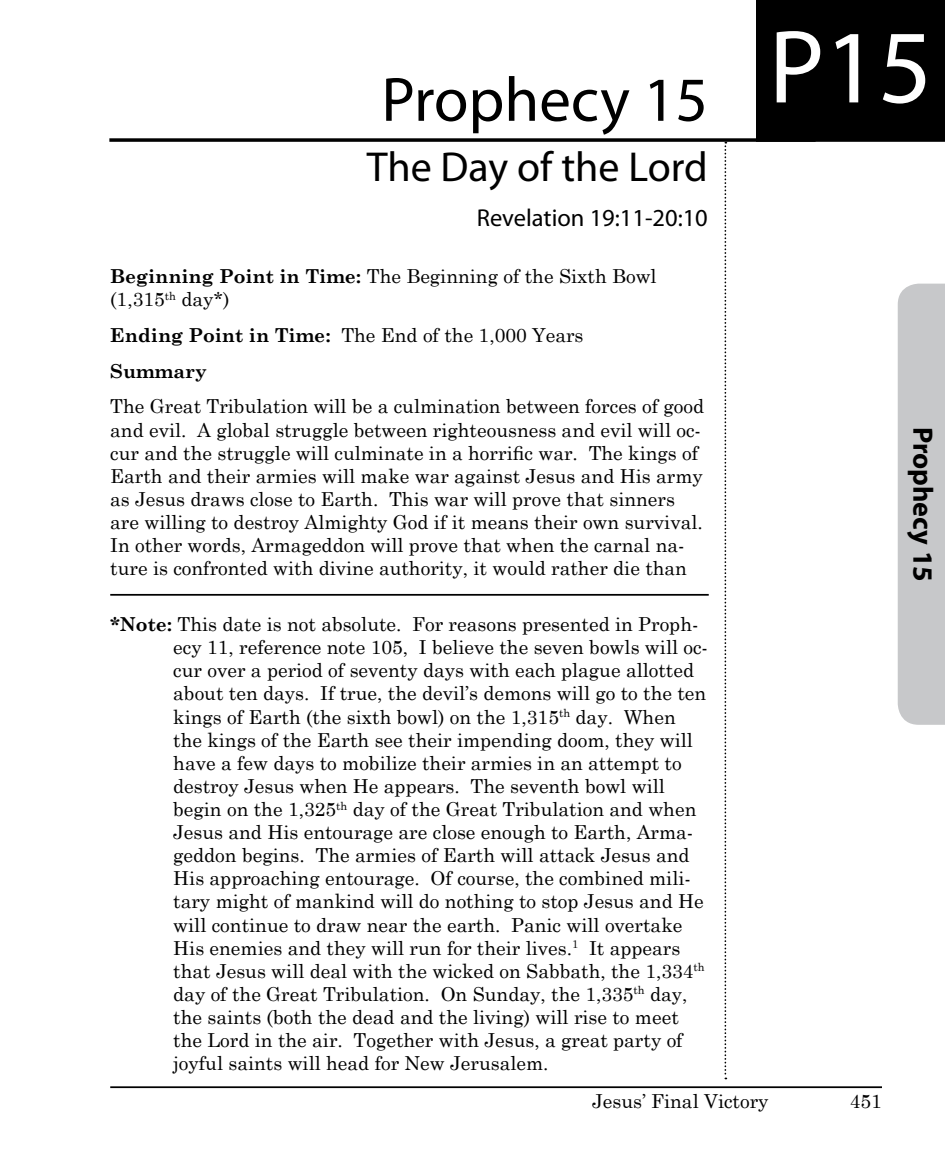
<style>
.page{position:relative;width:945px;height:1166px;background:#fff}
.page>*{position:absolute;margin:0;border:0;box-sizing:border-box;transform-origin:0 0}
.t1{font:105px "Myriad Pro";color:#fff}
.t2{font:63px "Myriad Pro";color:#000}
.t3{font:42px "Myriad Pro";color:#000}
.t4{font:700 28px "Myriad Pro";color:#000}
.t5{font:24.5px "Myriad Pro";color:#000}
.t6{font:19.25px/23.1px "Century Schoolbook";color:#000}
.t7{font:700 19.25px/35.7px "Century Schoolbook";color:#000}
.s1{font-weight:700}
.s2{font-weight:400}
</style>
<div class="page">
<hr style="left:110px;top:1086px;width:772px;height:2px;background:#000">
<svg style="left:724px;top:142px;width:2px;height:937px"></svg>
<hr style="left:110px;top:594px;width:599px;height:1px;background:#000">
<svg style="left:109px;top:138px;width:647px;height:4px;background:#1f1f1f"></svg>
<div style="left:756px;top:0;width:189px;height:142px;background:#000"></div>
<div style="left:898px;top:284px;width:47px;height:440px;background:#c7c8ca"></div>
<h2 class="t2" style="left:381px;top:61px;width:328px">Prophecy 15</h2>
<h3 class="t3" style="left:367px;top:141px;width:343px">The Day of the Lord</h3>
<p class="t5" style="left:477px;top:202px;width:233px">Revelation 19:11-20:10</p>
<p class="t6" style="left:110px;top:263px;width:548px"><span class="s1">Beginning Point in Time:</span> The Beginning of the Sixth Bowl (1,315<sup>th</sup> day*)</p>
<p class="t7" style="left:110px;top:316px;width:475px">Ending Point in Time: <span class="s2">The End of the 1,000 Years<br></span>Summary</p>
<p class="t6" style="left:110px;top:393px;width:595px">The Great Tribulation will be a culmination between forces of good and evil. A global struggle between righteousness and evil will oc&shy;cur and the struggle will culminate in a horrific war. The kings of Earth and their armies will make war against Jesus and His army as Jesus draws close to Earth. This war will prove that sinners are willing to destroy Almighty God if it means their own survival.<br>In other words, Armageddon will prove that when the carnal na&shy;ture is confronted with divine authority, it would rather die than</p>
<p class="t6" style="left:173px;top:611px;width:536px;text-indent:-63px"><span class="s1">*Note:</span> This date is not absolute. For reasons presented in Proph&shy;ecy 11, reference note 105, I believe the seven bowls will oc&shy;cur over a period of seventy days with each plague allotted about ten days. If true, the devil’s demons will go to the ten kings of Earth (the sixth bowl) on the 1,315<sup>th</sup> day. When the kings of the Earth see their impending doom, they will have a few days to mobilize their armies in an attempt to destroy Jesus when He appears. The seventh bowl will begin on the 1,325<sup>th</sup> day of the Great Tribulation and when Jesus and His entourage are close enough to Earth, Arma&shy;geddon begins. The armies of Earth will attack Jesus and His approaching entourage. Of course, the combined mili&shy;tary might of mankind will do nothing to stop Jesus and He will continue to draw near the earth. Panic will overtake His enemies and they will run for their lives.<sup>1</sup> It appears that Jesus will deal with the wicked on Sabbath, the 1,334<sup>th </sup>day of the Great Tribulation. On Sunday, the 1,335<sup>th</sup> day, the saints (both the dead and the living) will rise to meet the Lord in the air. Together with Jesus, a great party of joyful saints will head for New Jerusalem.</p>
<h1 class="t1" style="left:769px;top:2px;width:165px">P15</h1>
<h3 class="t4" style="left:941px;top:427px;width:156px;rotate:90deg">Prophecy 15</h3>
<p class="t6" style="left:592px;top:1087px;width:178px">Jesus’ Final Victory</p>
<p class="t6" style="left:850px;top:1087px;width:34px">451</p>
</div>
